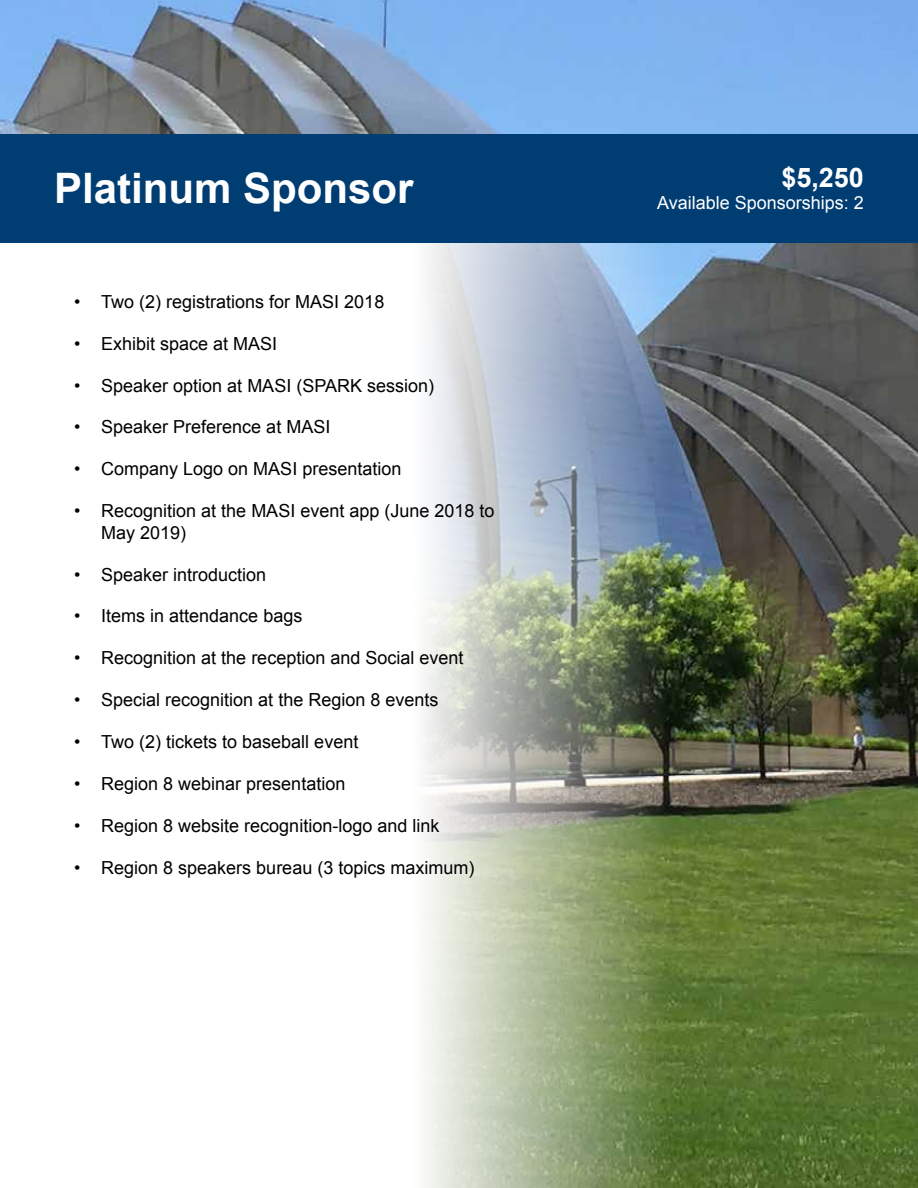
<style>
.page{position:relative;width:918px;height:1188px;background:#fff}
.page>*{position:absolute;margin:0;border:0;box-sizing:border-box;transform-origin:0 0}
.t1{font:700 42px "Arial";color:#fff}
.t2{font:700 27px "Arial";color:#fff}
.t3{font:18px/21.6px "Arial";color:#000}
.t4{font:18px "Arial";color:#fff}
</style>
<div class="page">
<img style="left:0;top:0;width:918px;height:1188px">
<div style="left:0;top:242px;width:342px;height:946px;background:#fff"></div>
<img style="left:342px;top:242px;width:346px;height:946px">
<div style="left:0;top:134px;width:918px;height:108px;background:#003d72"></div>
<h1 class="t1" style="left:54px;top:161px;width:361px">Platinum Sponsor</h1>
<p class="t3" style="left:74px;top:291px;width:312px">• Two (2) registrations for MASI 2018</p>
<p class="t3" style="left:74px;top:333px;width:205px">• Exhibit space at MASI</p>
<p class="t3" style="left:74px;top:375px;width:361px">• Speaker option at MASI (SPARK session)</p>
<p class="t3" style="left:74px;top:417px;width:258px">• Speaker Preference at MASI</p>
<p class="t3" style="left:74px;top:458px;width:329px">• Company Logo on MASI presentation</p>
<p class="t3" style="left:101px;top:500px;width:395px;text-indent:-27px">• Recognition at the MASI event app (June 2018 to<br>May 2019)</p>
<p class="t3" style="left:74px;top:564px;width:194px">• Speaker introduction</p>
<p class="t3" style="left:74px;top:606px;width:230px">• Items in attendance bags</p>
<p class="t3" style="left:74px;top:647px;width:391px">• Recognition at the reception and Social event</p>
<p class="t3" style="left:74px;top:689px;width:366px">• Special recognition at the Region 8 events</p>
<p class="t3" style="left:74px;top:731px;width:286px">• Two (2) tickets to baseball event</p>
<p class="t3" style="left:74px;top:773px;width:273px">• Region 8 webinar presentation</p>
<p class="t3" style="left:74px;top:815px;width:367px">• Region 8 website recognition-logo and link</p>
<p class="t3" style="left:74px;top:857px;width:402px">• Region 8 speakers bureau (3 topics maximum)</p>
<h2 class="t2" style="left:781px;top:160px;width:84px">$5,250</h2>
<p class="t4" style="left:657px;top:191px;width:208px">Available Sponsorships: 2</p>
</div>
